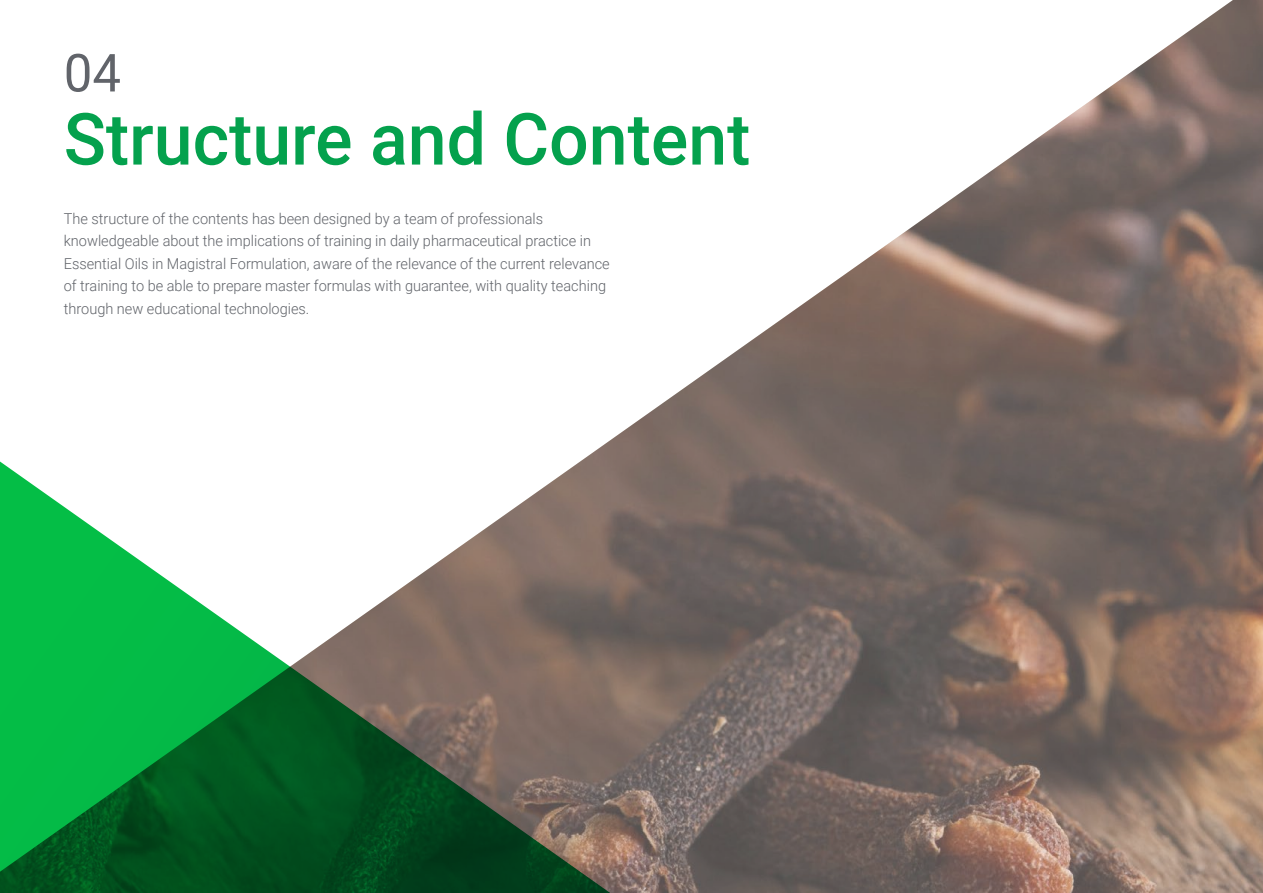
<style>
.page{position:relative;width:1263px;height:893px;background:#fff}
.page>*{position:absolute;margin:0;border:0;box-sizing:border-box;transform-origin:0 0}
.t1{font:500 72px "Roboto";color:#04a14d}
.t2{font:52.5px "Roboto";color:#61646a}
.t3{font:300 15px/22.5px "Roboto";color:#61646a}
</style>
<div class="page">
<img style="left:602px;top:0;width:661px;height:893px">
<svg style="left:0;top:446px;width:640px;height:447px"></svg>
<h2 class="t2" style="left:64px;top:36px;width:59px">04</h2>
<h1 class="t1" style="left:64px;top:89px;width:688px">Structure and Content</h1>
<p class="t3" style="left:64px;top:207px;width:547px">The structure of the contents has been designed by a team of professionals knowledgeable about the implications of training in daily pharmaceutical practice in Essential Oils in Magistral Formulation, aware of the relevance of the current relevance of training to be able to prepare master formulas with guarantee, with quality teaching through new educational technologies.</p>
</div>
